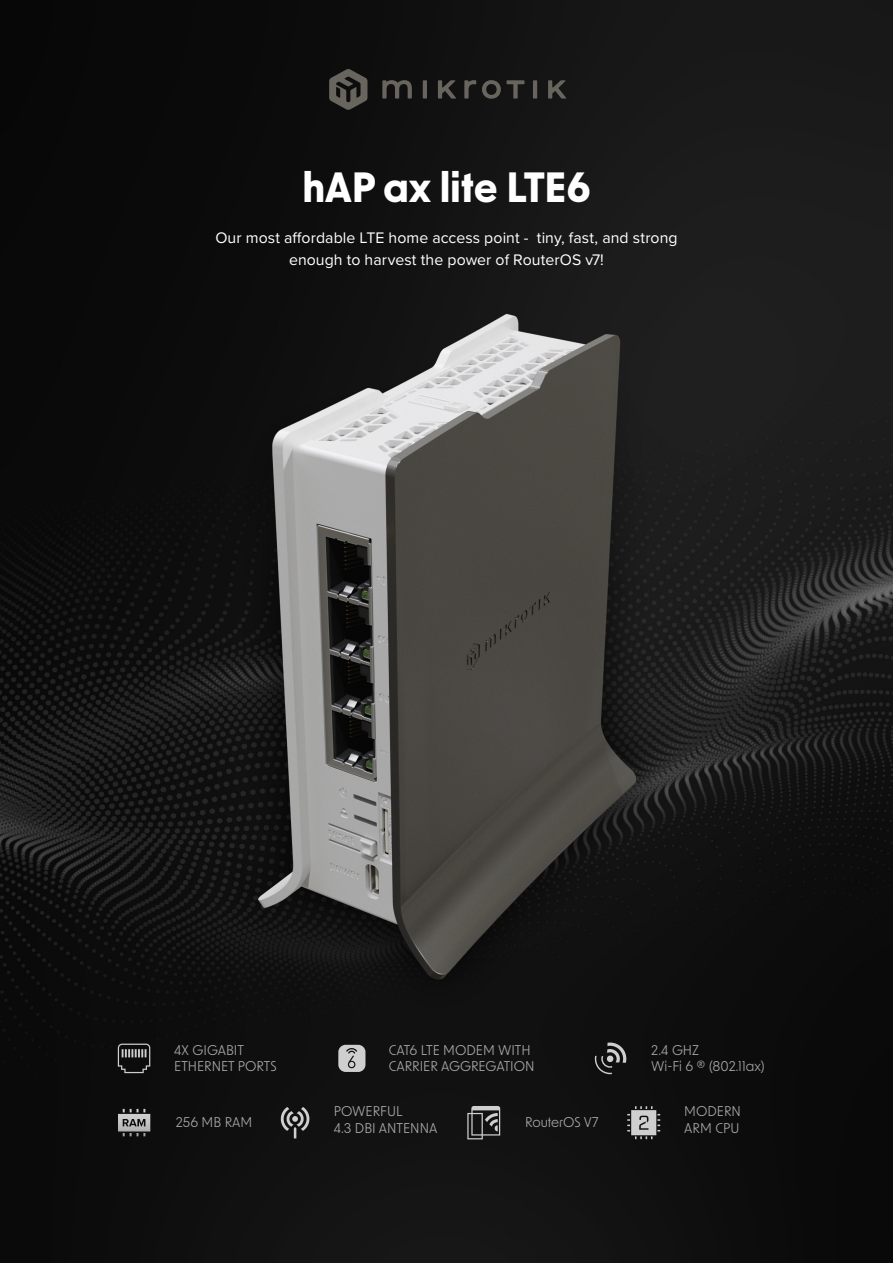
<style>
.page{position:relative;width:893px;height:1263px;background:#fff}
.page>*{position:absolute;margin:0;border:0;box-sizing:border-box;transform-origin:0 0}
.t1{font:700 40.2px "New Order";letter-spacing:-.01em;color:#fff}
.Teksts{font:15.9px/21.6px "Proxima Nova";letter-spacing:.005em;color:#fff;text-align:center}
.t2{font:13.5px/16.5px "New Order";color:#fff}
</style>
<div class="page">
<img style="left:0;top:0;width:893px;height:1263px">
<svg style="left:382px;top:80px;width:184px;height:19px"></svg>
<svg style="left:329px;top:69px;width:38px;height:41px"></svg>
<div style="left:320px;top:1092px;width:130px;height:55px;background:#121212"></div>
<div style="left:512px;top:1102px;width:100px;height:39px;background:#111"></div>
<div style="left:671px;top:1092px;width:83px;height:55px;background:#0d0d0d"></div>
<div style="left:269px;top:1096px;width:52px;height:53px;background:#111"></div>
<svg style="left:280px;top:1107px;width:30px;height:31px"></svg>
<div style="left:616px;top:1095px;width:56px;height:56px;background:#0f0f0f"></div>
<svg style="left:627px;top:1106px;width:33px;height:33px"></svg>
<div style="left:455px;top:1094px;width:58px;height:58px;background:#121212"></div>
<svg style="left:467px;top:1106px;width:33px;height:33px"></svg>
<div style="left:161px;top:1030px;width:129px;height:56px;background:#0e0e0e"></div>
<div style="left:375px;top:1030px;width:173px;height:56px;background:#111"></div>
<div style="left:638px;top:1030px;width:141px;height:56px;background:#0d0d0d"></div>
<div style="left:583px;top:1030px;width:55px;height:56px;background:#0f0f0f"></div>
<svg style="left:594px;top:1042px;width:33px;height:32px"></svg>
<div style="left:106px;top:1032px;width:57px;height:53px;background:#0c0c0c"></div>
<svg style="left:118px;top:1043px;width:32px;height:30px"></svg>
<div style="left:163px;top:1102px;width:103px;height:39px;background:#0f0f0f"></div>
<svg style="left:118px;top:1109px;width:32px;height:27px"></svg>
<div style="left:326px;top:1033px;width:52px;height:51px;background:#111"></div>
<svg style="left:338px;top:1045px;width:27px;height:27px"></svg>
<p class="t1" style="left:302px;top:161px;width:289px">hAP ax lite LTE6</p>
<p class="Teksts" style="left:215px;top:226px;width:464px">Our most affordable LTE home access point - tiny, fast, and strong enough to harvest the power of RouterOS v7!</p>
<p class="t2" style="left:174px;top:1041px;width:104px">4X GIGABIT<br>ETHERNET PORTS</p>
<p class="t2" style="left:389px;top:1041px;width:147px">CAT6 LTE MODEM WITH<br>CARRIER AGGREGATION</p>
<p class="t2" style="left:651px;top:1041px;width:115px">2.4 GHZ<br>Wi-Fi 6 ® (802.11ax)</p>
<p class="t2" style="left:176px;top:1113px;width:78px">256 MB RAM</p>
<p class="t2" style="left:334px;top:1102px;width:105px">POWERFUL<br>4.3 DBI ANTENNA</p>
<p class="t2" style="left:525px;top:1113px;width:75px">RouterOS V7</p>
<p class="t2" style="left:684px;top:1102px;width:58px">MODERN<br>ARM CPU</p>
</div>
